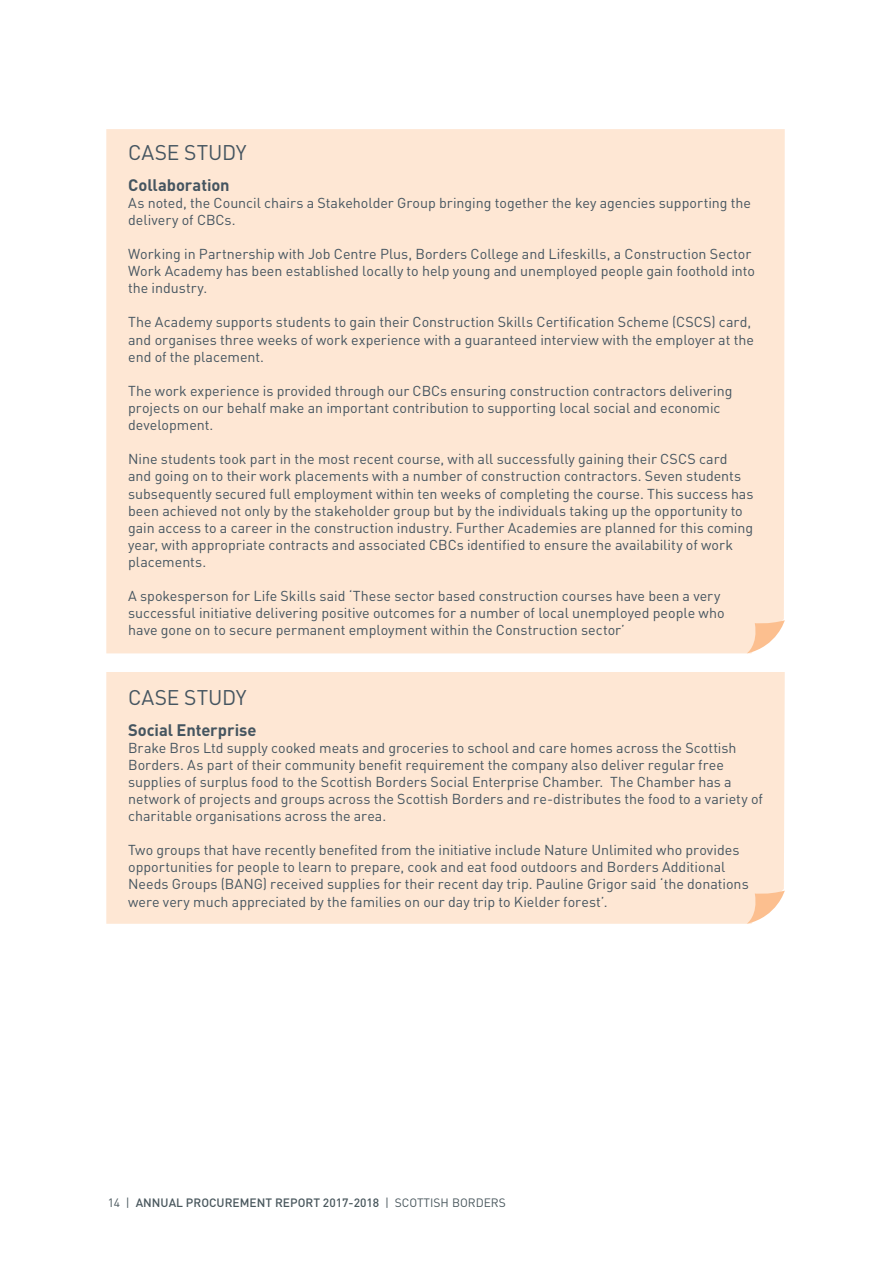
<style>
.page{position:relative;width:893px;height:1263px;background:#fff}
.page>*{position:absolute;margin:0;border:0;box-sizing:border-box;transform-origin:0 0}
.t1{font:21px "DIN";letter-spacing:-.005em;color:#455560}
.t2{font:700 16.5px "DIN";letter-spacing:-.005em;color:#455560}
.t3{font:14.25px/17.1px "DIN";color:#455560}
.t4{font:500 12px "DIN";color:#49575d}
.s1{font-weight:400}
</style>
<div class="page">
<div style="left:106px;top:129px;width:679px;height:524px;background:#fee7d4"></div>
<svg style="left:747px;top:620px;width:38px;height:33px"></svg>
<div style="left:106px;top:672px;width:679px;height:252px;background:#fee7d4"></div>
<svg style="left:747px;top:891px;width:38px;height:33px"></svg>
<h1 class="t1" style="left:128px;top:140px;width:120px">CASE STUDY</h1>
<p class="t2" style="left:128px;top:174px;width:103px">Collaboration</p>
<p class="t3" style="left:128px;top:194px;width:624px">As noted, the Council chairs a Stakeholder Group bringing together the key agencies supporting the delivery of CBCs.</p>
<p class="t3" style="left:128px;top:245px;width:628px">Working in Partnership with Job Centre Plus, Borders College and Lifeskills, a Construction Sector<br>Work Academy has been established locally to help young and unemployed people gain foothold into the industry.</p>
<p class="t3" style="left:128px;top:313px;width:627px">The Academy supports students to gain their Construction Skills Certification Scheme (CSCS) card, and organises three weeks of work experience with a guaranteed interview with the employer at the end of the placement.</p>
<p class="t3" style="left:128px;top:382px;width:606px">The work experience is provided through our CBCs ensuring construction contractors delivering projects on our behalf make an important contribution to supporting local social and economic development.</p>
<p class="t3" style="left:128px;top:450px;width:627px">Nine students took part in the most recent course, with all successfully gaining their CSCS card and going on to their work placements with a number of construction contractors. Seven students subsequently secured full employment within ten weeks of completing the course. This success has been achieved not only by the stakeholder group but by the individuals taking up the opportunity to gain access to a career in the construction industry. Further Academies are planned for this coming year, with appropriate contracts and associated CBCs identified to ensure the availability of work placements.</p>
<p class="t3" style="left:128px;top:587px;width:598px">A spokesperson for Life Skills said ‘These sector based construction courses have been a very successful initiative delivering positive outcomes for a number of local unemployed people who have gone on to secure permanent employment within the Construction sector’</p>
<h1 class="t1" style="left:128px;top:684px;width:120px">CASE STUDY</h1>
<p class="t2" style="left:128px;top:719px;width:130px">Social Enterprise</p>
<p class="t3" style="left:128px;top:739px;width:636px">Brake Bros Ltd supply cooked meats and groceries to school and care homes across the Scottish Borders. As part of their community benefit requirement the company also deliver regular free supplies of surplus food to the Scottish Borders Social Enterprise Chamber. The Chamber has a network of projects and groups across the Scottish Borders and re-distributes the food to a variety of charitable organisations across the area.</p>
<p class="t3" style="left:128px;top:841px;width:622px">Two groups that have recently benefited from the initiative include Nature Unlimited who provides opportunities for people to learn to prepare, cook and eat food outdoors and Borders Additional Needs Groups (BANG) received supplies for their recent day trip. Pauline Grigor said ‘the donations were very much appreciated by the families on our day trip to Kielder forest’.</p>
<p class="t4" style="left:108px;top:1194px;width:400px"><span class="s1">14 |</span> ANNUAL PROCUREMENT REPORT 2017-2018 <span class="s1">| SCOTTISH BORDERS</span></p>
</div>
